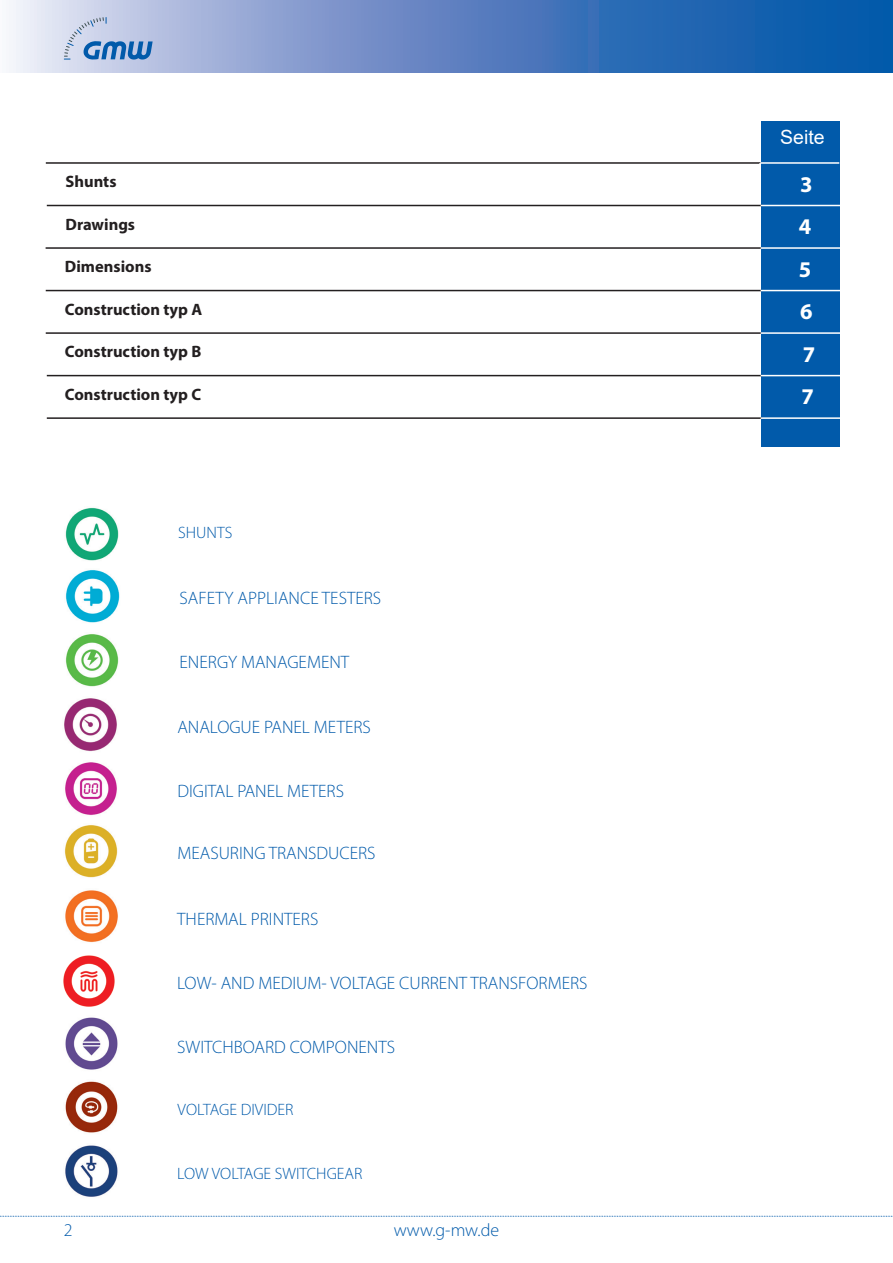
<style>
.page{position:relative;width:893px;height:1263px;background:#fff}
.page>*{position:absolute;margin:0;border:0;box-sizing:border-box;transform-origin:0 0}
.t1{font:57px/103.1px "Arial";color:#fff}
.t2{font:700 22.5px "Myriad Pro";color:#fff}
.t3{font:19.5px "Arial";color:#fff}
.t4{font:300 18px "Myriad Pro";color:#015aaa}
.t5{font:700 16.5px "Myriad Pro";color:#231f20}
.t6{font:16.5px "Myriad Variable Concept";letter-spacing:.145em;color:#015aaa}
.t7{font:16.5px "Myriad Variable Concept";letter-spacing:.125em;color:#015aaa}
</style>
<div class="page">
<img style="left:65px;top:570px;width:55px;height:53px">
<img style="left:65px;top:634px;width:54px;height:53px">
<img style="left:64px;top:698px;width:53px;height:54px">
<img style="left:65px;top:762px;width:52px;height:53px">
<img style="left:64px;top:825px;width:54px;height:53px">
<img style="left:65px;top:890px;width:53px;height:53px">
<img style="left:65px;top:507px;width:54px;height:54px">
<img style="left:65px;top:1017px;width:53px;height:53px">
<img style="left:65px;top:1081px;width:53px;height:52px">
<img style="left:65px;top:1145px;width:53px;height:52px">
<img style="left:63px;top:955px;width:52px;height:52px">
<hr style="left:46px;top:162px;width:733px;height:2px;background:#231f20">
<div style="left:761px;top:121px;width:79px;height:325px;background:#015aaa"></div>
<hr style="left:760px;top:162px;width:79px;height:2px;background:#fff">
<hr style="left:47px;top:205px;width:715px;height:1px;background:#231f20">
<hr style="left:46px;top:247px;width:715px;height:2px;background:#231f20">
<hr style="left:46px;top:290px;width:715px;height:1px;background:#231f20">
<hr style="left:46px;top:332px;width:715px;height:2px;background:#231f20">
<hr style="left:47px;top:375px;width:715px;height:1px;background:#231f20">
<hr style="left:47px;top:417px;width:715px;height:2px;background:#231f20">
<hr style="left:761px;top:417px;width:80px;height:2px;background:#fff">
<hr style="left:761px;top:375px;width:80px;height:1px;background:#fff">
<hr style="left:761px;top:332px;width:80px;height:2px;background:#fff">
<hr style="left:761px;top:290px;width:80px;height:1px;background:#fff">
<hr style="left:761px;top:247px;width:80px;height:2px;background:#fff">
<hr style="left:761px;top:205px;width:80px;height:1px;background:#fff">
<svg style="left:9px;top:0;width:883px;height:72px;background:#5e88c4"></svg>
<hr style="left:892px;top:0;width:1px;height:72px;background:#015aaa">
<svg style="left:64px;top:17px;width:89px;height:43px;background:#a1b8da"></svg>
<svg style="left:0;top:1216px;width:893px;height:1px"></svg>
<p class="t5" style="left:66px;top:171px;width:52px">Shunts</p>
<p class="t3" style="left:780px;top:123px;width:46px">Seite</p>
<p class="t2" style="left:800px;top:170px;width:14px">3</p>
<h1 class="t1" style="left:777px;top:167px;width:35px">2<br>3</h1>
<p class="t5" style="left:65px;top:214px;width:71px">Drawings</p>
<p class="t5" style="left:65px;top:256px;width:88px">Dimensions</p>
<p class="t5" style="left:65px;top:299px;width:139px">Construction typ A</p>
<p class="t5" style="left:65px;top:341px;width:138px">Construction typ B</p>
<p class="t5" style="left:65px;top:384px;width:138px">Construction typ C</p>
<p class="t2" style="left:801px;top:382px;width:14px">7</p>
<p class="t2" style="left:799px;top:212px;width:14px">4</p>
<p class="t2" style="left:799px;top:255px;width:14px">5</p>
<p class="t2" style="left:800px;top:297px;width:14px">6</p>
<p class="t2" style="left:803px;top:340px;width:14px">7</p>
<p class="t6" style="left:178px;top:523px;width:54px">SHUNTS</p>
<p class="t4" style="left:180px;top:587px;width:203px">SAFETY APPLIANCE TESTERS</p>
<p class="t4" style="left:180px;top:651px;width:171px">ENERGY MANAGEMENT</p>
<p class="t4" style="left:177px;top:716px;width:195px">ANALOGUE PANEL METERS</p>
<p class="t4" style="left:177px;top:780px;width:168px">DIGITAL PANEL METERS</p>
<p class="t4" style="left:177px;top:842px;width:200px">MEASURING TRANSDUCERS</p>
<p class="t4" style="left:177px;top:908px;width:143px">THERMAL PRINTERS</p>
<p class="t4" style="left:177px;top:972px;width:412px">LOW- AND MEDIUM- VOLTAGE CURRENT TRANSFORMERS</p>
<p class="t4" style="left:177px;top:1036px;width:219px">SWITCHBOARD COMPONENTS</p>
<p class="t7" style="left:178px;top:1100px;width:115px">VOLTAGE DIVIDER</p>
<p class="t6" style="left:177px;top:1164px;width:185px">LOW VOLTAGE SWITCHGEAR</p>
<p class="t4" style="left:64px;top:1219px;width:10px">2</p>
<p class="t4" style="left:394px;top:1219px;width:107px">www.g-mw.de</p>
</div>
